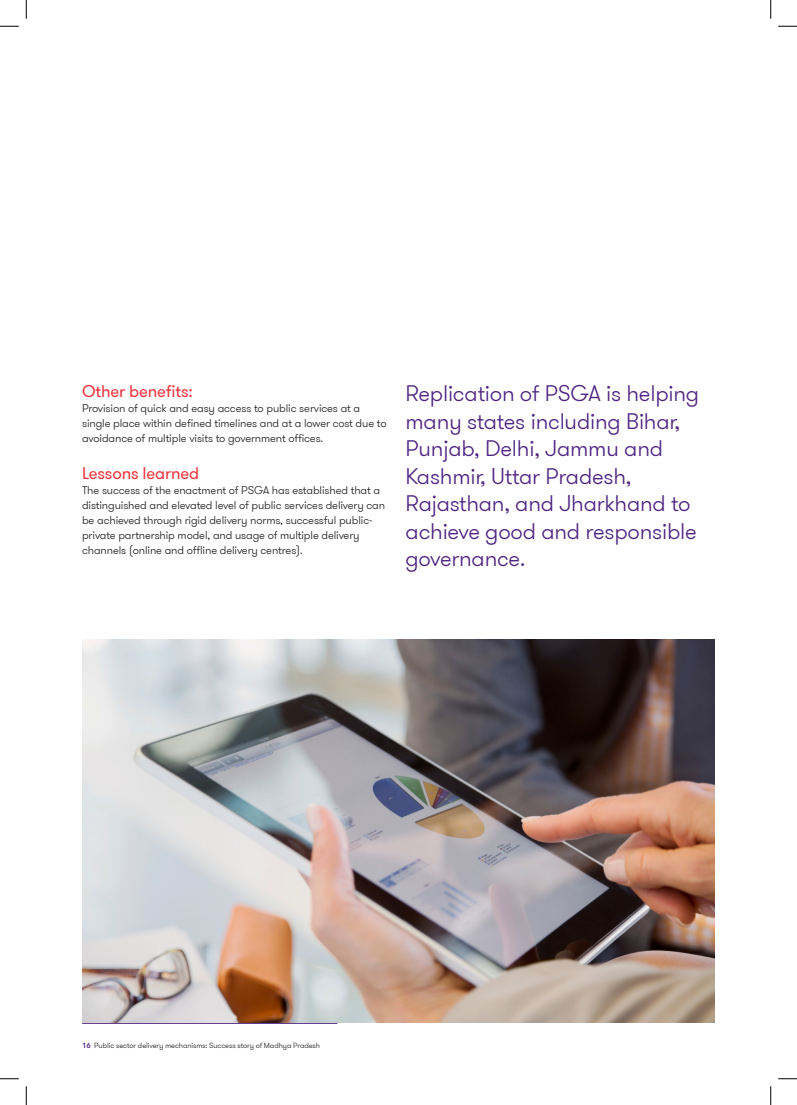
<style>
.page{position:relative;width:797px;height:1105px;background:#fff}
.page>*{position:absolute;margin:0;border:0;box-sizing:border-box;transform-origin:0 0}
._11_Body_text{font:300 22.5px/27.5px "GT Walsheim Pro";letter-spacing:-.01em;color:#4e2582}
._11_Body_text-2{font:16.88px "GT Walsheim Pro";letter-spacing:-.01em;color:#ee343d}
._11_Body_text-3{font:300 11.25px/15px "GT Walsheim Pro";letter-spacing:-.01em;color:#231f20}
.t1{font:300 7.5px "GT Walsheim Pro";letter-spacing:-.01em;color:#231f20}
.s1{font-weight:500;color:#4e2582}
</style>
<div class="page">
<hr style="left:82px;top:1022px;width:255px;height:2px;background:#4e2582">
<img style="left:83px;top:640px;width:631px;height:382px">
<svg style="left:0;top:25px;width:19px;height:2px"></svg>
<svg style="left:778px;top:25px;width:19px;height:2px"></svg>
<svg style="left:0;top:1078px;width:19px;height:1px"></svg>
<svg style="left:778px;top:1078px;width:19px;height:1px"></svg>
<svg style="left:25px;top:0;width:2px;height:19px"></svg>
<svg style="left:25px;top:1086px;width:2px;height:19px"></svg>
<svg style="left:770px;top:0;width:1px;height:19px"></svg>
<svg style="left:770px;top:1086px;width:1px;height:19px"></svg>
<p class="_11_Body_text-2" style="left:82px;top:381px;width:112px">Other benefits:</p>
<p class="_11_Body_text-3" style="left:82px;top:401px;width:306px">Provision of quick and easy access to public services at a single place within defined timelines and at a lower cost due to avoidance of multiple visits to government offices.</p>
<p class="_11_Body_text-2" style="left:82px;top:462px;width:119px">Lessons learned</p>
<p class="_11_Body_text-3" style="left:82px;top:483px;width:304px">The success of the enactment of PSGA has established that a distinguished and elevated level of public services delivery can be achieved through rigid delivery norms, successful public&shy;private partnership model, and usage of multiple delivery channels (online and offline delivery centres).</p>
<p class="_11_Body_text" style="left:405px;top:380px;width:295px">Replication of PSGA is helping many states including Bihar,<br>Punjab, Delhi, Jammu and<br>Kashmir, Uttar Pradesh,<br>Rajasthan, and Jharkhand to achieve good and responsible governance.</p>
<p class="t1" style="left:82px;top:1040px;width:239px"><span class="s1">16</span> Public sector delivery mechanisms: Success story of Madhya Pradesh</p>
</div>
